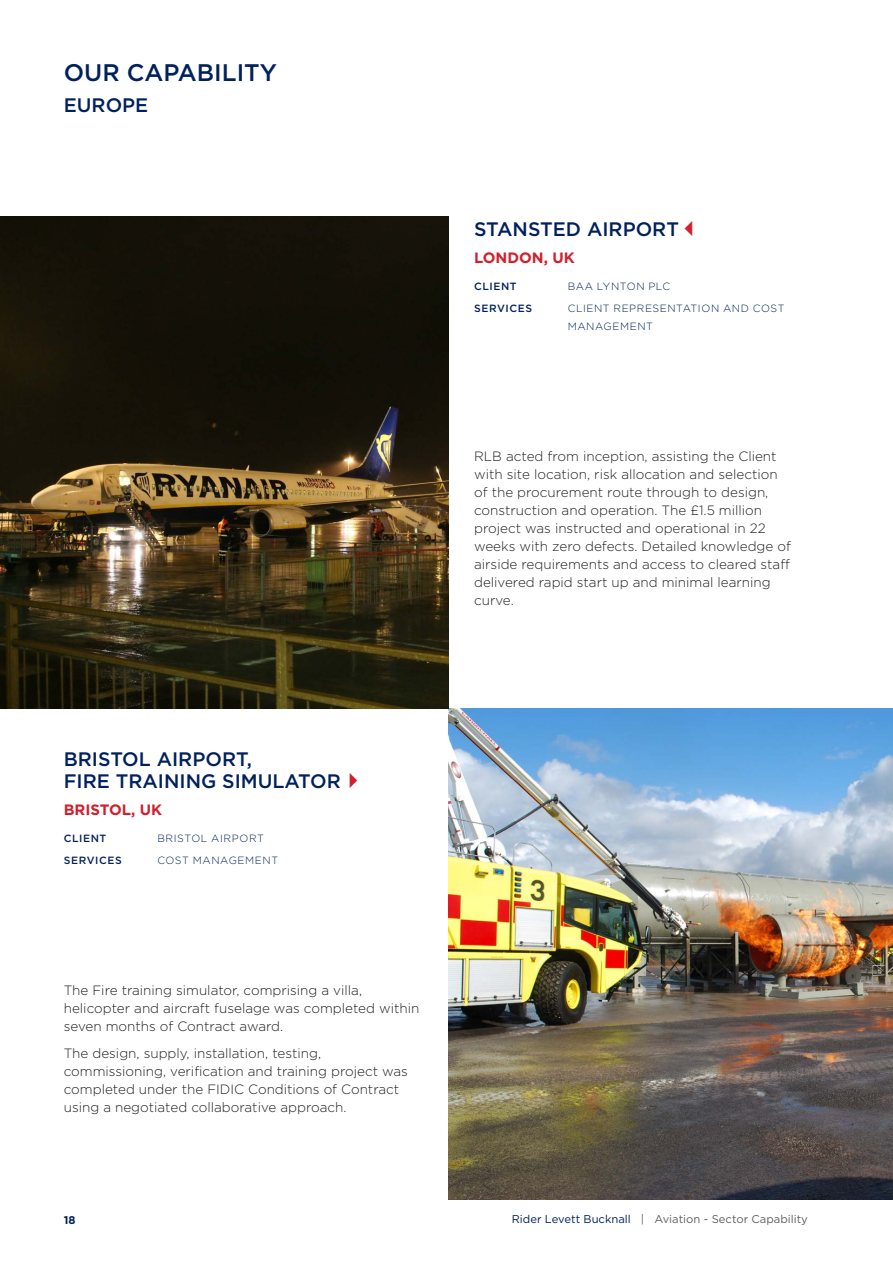
<style>
.page{position:relative;width:893px;height:1263px;background:#fff}
.page>*{position:absolute;margin:0;border:0;box-sizing:border-box;transform-origin:0 0}
.Heading_1_-_No_TOC{font:500 24px "Gotham";color:#00215d}
.Project_Name{font:500 19.5px/22.5px "Gotham";color:#00215d}
.Heading_2_-_Not_TOC{font:500 19.5px "Gotham";color:#00215d}
.City__Country{font:700 15px "Gotham";color:#d0202e}
.Body_text{font:300 13.5px/18px "Gotham";color:#231f20}
.t1{font:11.25px "Gotham";color:#5f5f62}
.t2{font:700 11.25px "Gotham";color:#00215d}
.Details{font:300 10.5px/18px "Gotham";letter-spacing:.055em;color:#00215d}
.Details-2{font:500 10.5px "Gotham";letter-spacing:.055em;color:#00215d}
.s1{color:#d0202e}
.s2{color:#00215d}
</style>
<div class="page">
<img style="left:449px;top:708px;width:443px;height:491px">
<img style="left:0;top:217px;width:449px;height:491px">
<p class="Heading_1_-_No_TOC" style="left:64px;top:59px;width:215px">OUR CAPABILITY</p>
<p class="Heading_2_-_Not_TOC" style="left:64px;top:94px;width:86px">EUROPE</p>
<p class="Project_Name" style="left:474px;top:217px;width:230px">STANSTED AIRPORT<span class="s1">✓</span></p>
<p class="City__Country" style="left:474px;top:249px;width:102px">LONDON, UK</p>
<p class="Details-2" style="left:474px;top:280px;width:44px">CLIENT</p>
<p class="Details" style="left:568px;top:277px;width:104px">BAA LYNTON PLC</p>
<p class="Details-2" style="left:474px;top:302px;width:60px">SERVICES</p>
<p class="Details" style="left:568px;top:299px;width:218px">CLIENT REPRESENTATION AND COST<br>MANAGEMENT</p>
<p class="Body_text" style="left:474px;top:447px;width:318px">RLB acted from inception, assisting the Client with site location, risk allocation and selection of the procurement route through to design, construction and operation. The £1.5 million project was instructed and operational in 22 weeks with zero defects. Detailed knowledge of airside requirements and access to cleared staff delivered rapid start up and minimal learning curve.</p>
<p class="Project_Name" style="left:64px;top:747px;width:303px">BRISTOL AIRPORT,<br>FIRE TRAINING SIMULATOR<span class="s1">✔</span></p>
<p class="City__Country" style="left:64px;top:800px;width:100px">BRISTOL, UK</p>
<p class="Details-2" style="left:64px;top:832px;width:44px">CLIENT</p>
<p class="Details" style="left:157px;top:829px;width:108px">BRISTOL AIRPORT</p>
<p class="Details-2" style="left:64px;top:854px;width:60px">SERVICES</p>
<p class="Details" style="left:157px;top:851px;width:122px">COST MANAGEMENT</p>
<p class="Body_text" style="left:64px;top:981px;width:357px">The Fire training simulator, comprising a villa, helicopter and aircraft fuselage was completed within seven months of Contract award.</p>
<p class="Body_text" style="left:64px;top:1044px;width:346px">The design, supply, installation, testing, commissioning, verification and training project was completed under the FIDIC Conditions of Contract using a negotiated collaborative approach.</p>
<p class="t2" style="left:64px;top:1213px;width:13px">18</p>
<p class="t1" style="left:512px;top:1213px;width:298px"><span class="s2">Rider Levett Bucknall</span> | Aviation - Sector Capability</p>
</div>
